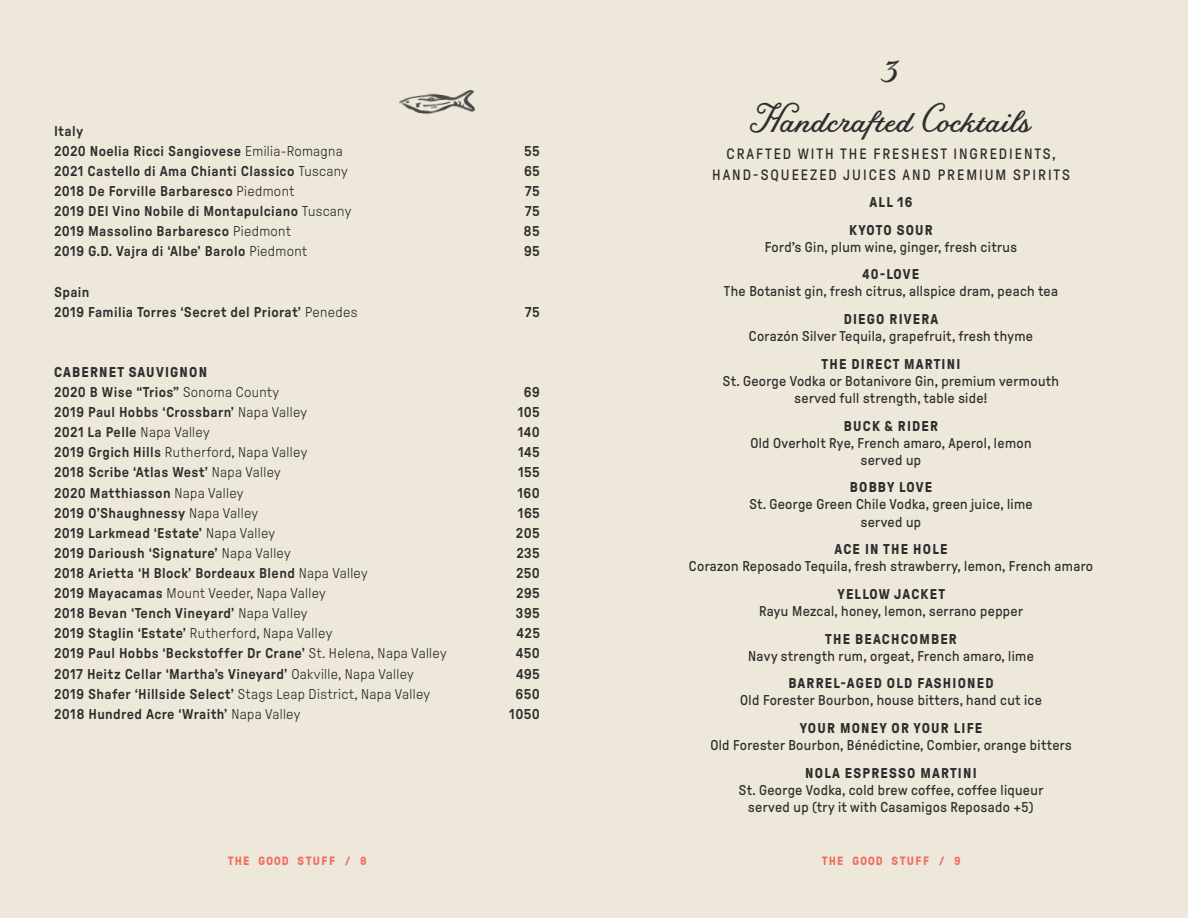
<style>
.page{position:relative;width:1188px;height:918px;background:#eee8da}
.page>*{position:absolute;margin:0;border:0;box-sizing:border-box;transform-origin:0 0}
.t1{font:42px "Tilda Petite";color:#2d2e2e}
.t2{font:30px "Numbers Bayside";color:#2d2e2e}
.t3{font:15px/21px "GT Pressura";letter-spacing:.13em;color:#2d2e2e;text-align:center}
.t4{font:500 14.25px/20.1px "GT Pressura";letter-spacing:.025em;color:#2d2e2e}
.t5{font:14.25px/17.1px "GT Pressura";letter-spacing:.025em;color:#2d2e2e;text-align:center}
.t6{font:700 14.25px/20.1px "GT Pressura";letter-spacing:.085em;color:#2d2e2e}
.t7{font:300 14.25px "GT Pressura";letter-spacing:.025em;color:#2d2e2e}
.t8{font:700 12px "GT Pressura Mono";letter-spacing:.1em;color:#f26a5e}
.s1{font-weight:300}
.s2{font-weight:500}
</style>
<div class="page">
<img style="left:358px;top:86px;width:131px;height:40px">
<p class="t4" style="left:54px;top:120px;width:290px">Italy<br>2020 Noelia Ricci Sangiovese <span class="s1">Emilia-Romagna</span></p>
<p class="t4" style="left:524px;top:141px;width:17px">55</p>
<p class="t4" style="left:54px;top:161px;width:295px">2021 Castello di Ama Chianti Classico <span class="s1">Tuscany</span></p>
<p class="t4" style="left:524px;top:161px;width:17px">65</p>
<p class="t4" style="left:54px;top:181px;width:242px">2018 De Forville Barbaresco <span class="s1">Piedmont</span></p>
<p class="t4" style="left:525px;top:181px;width:17px">75</p>
<p class="t4" style="left:54px;top:201px;width:299px">2019 DEI Vino Nobile di Montapulciano <span class="s1">Tuscany</span></p>
<p class="t4" style="left:525px;top:201px;width:17px">75</p>
<p class="t4" style="left:54px;top:221px;width:239px">2019 Massolino Barbaresco <span class="s1">Piedmont</span></p>
<p class="t4" style="left:524px;top:221px;width:18px">85</p>
<p class="t4" style="left:54px;top:241px;width:255px">2019 G.D. Vajra di ‘Albe’ Barolo <span class="s1">Piedmont</span></p>
<p class="t4" style="left:524px;top:241px;width:17px">95</p>
<p class="t4" style="left:54px;top:281px;width:305px">Spain<br>2019 Familia Torres ‘Secret del Priorat’ <span class="s1">Penedes</span></p>
<p class="t4" style="left:525px;top:301px;width:17px">75</p>
<p class="t6" style="left:54px;top:362px;width:227px">CABERNET SAUVIGNON<br><span class="s2">2020 B Wise “Trios”</span> <span class="s1">Sonoma County</span></p>
<p class="t4" style="left:524px;top:382px;width:18px">69</p>
<p class="t4" style="left:54px;top:402px;width:255px">2019 Paul Hobbs ‘Crossbarn’ <span class="s1">Napa Valley</span></p>
<p class="t4" style="left:518px;top:402px;width:24px">105</p>
<p class="t4" style="left:54px;top:422px;width:157px">2021 La Pelle <span class="s1">Napa Valley</span></p>
<p class="t4" style="left:518px;top:422px;width:24px">140</p>
<p class="t7" style="left:54px;top:445px;width:255px"><span class="s2">2019 Grgich Hills</span> Rutherford, Napa Valley</p>
<p class="t4" style="left:518px;top:442px;width:23px">145</p>
<p class="t4" style="left:54px;top:462px;width:228px">2018 Scribe ‘Atlas West’ <span class="s1">Napa Valley</span></p>
<p class="t4" style="left:518px;top:462px;width:23px">155</p>
<p class="t4" style="left:54px;top:482px;width:191px">2020 Matthiasson <span class="s1">Napa Valley</span></p>
<p class="t4" style="left:517px;top:482px;width:24px">160</p>
<p class="t4" style="left:54px;top:502px;width:206px">2019 O’Shaughnessy <span class="s1">Napa Valley</span></p>
<p class="t4" style="left:518px;top:502px;width:24px">165</p>
<p class="t4" style="left:54px;top:523px;width:223px">2019 Larkmead ‘Estate’ <span class="s1">Napa Valley</span></p>
<p class="t4" style="left:516px;top:523px;width:26px">205</p>
<p class="t4" style="left:54px;top:543px;width:238px">2019 Darioush ‘Signature’ <span class="s1">Napa Valley</span></p>
<p class="t4" style="left:516px;top:543px;width:25px">235</p>
<p class="t4" style="left:54px;top:563px;width:315px">2018 Arietta ‘H Block’ Bordeaux Blend <span class="s1">Napa Valley</span></p>
<p class="t4" style="left:516px;top:563px;width:26px">250</p>
<p class="t7" style="left:54px;top:586px;width:273px"><span class="s2">2019 Mayacamas</span> Mount Veeder, Napa Valley</p>
<p class="t4" style="left:516px;top:583px;width:26px">295</p>
<p class="t4" style="left:54px;top:603px;width:255px">2018 Bevan ‘Tench Vineyard’ <span class="s1">Napa Valley</span></p>
<p class="t4" style="left:516px;top:603px;width:26px">395</p>
<p class="t7" style="left:54px;top:626px;width:280px"><span class="s2">2019 Staglin ‘Estate’</span> Rutherford, Napa Valley</p>
<p class="t4" style="left:517px;top:623px;width:25px">425</p>
<p class="t4" style="left:54px;top:643px;width:394px">2019 Paul Hobbs ‘Beckstoffer Dr Crane’ <span class="s1">St. Helena, Napa Valley</span></p>
<p class="t4" style="left:516px;top:643px;width:26px">450</p>
<p class="t4" style="left:54px;top:663px;width:361px">2017 Heitz Cellar ‘Martha’s Vineyard’ <span class="s1">Oakville, Napa Valley</span></p>
<p class="t4" style="left:516px;top:663px;width:26px">495</p>
<p class="t7" style="left:54px;top:686px;width:378px"><span class="s2">2019 Shafer ‘Hillside Select’</span> Stags Leap District, Napa Valley</p>
<p class="t4" style="left:516px;top:683px;width:26px">650</p>
<p class="t4" style="left:54px;top:703px;width:248px">2018 Hundred Acre ‘Wraith’ <span class="s1">Napa Valley</span></p>
<p class="t4" style="left:509px;top:703px;width:32px">1050</p>
<p class="t8" style="left:227px;top:852px;width:141px">THE GOOD STUFF / 8</p>
<h2 class="t2" style="left:883px;top:55px;width:18px">3</h2>
<h1 class="t1" style="left:751px;top:92px;width:281px">Handcrafted Cocktails</h1>
<p class="t3" style="left:712px;top:143px;width:359px">CRAFTED WITH THE FRESHEST INGREDIENTS,<br>HAND-SQUEEZED JUICES AND PREMIUM SPIRITS</p>
<p class="t6" style="left:849px;top:189px;width:85px;line-height:27.6px;text-align:center">ALL 16<br>KYOTO SOUR</p>
<p class="t5" style="left:765px;top:238px;width:254px">Ford’s Gin, plum wine, ginger, fresh citrus</p>
<p class="t6" style="left:863px;top:265px;width:58px">40-LOVE</p>
<p class="t5" style="left:724px;top:283px;width:336px">The Botanist gin, fresh citrus, allspice dram, peach tea</p>
<p class="t6" style="left:844px;top:309px;width:96px">DIEGO RIVERA</p>
<p class="t5" style="left:749px;top:328px;width:286px">Corazón Silver Tequila, grapefruit, fresh thyme</p>
<p class="t6" style="left:822px;top:354px;width:140px">THE DIRECT MARTINI</p>
<p class="t5" style="left:723px;top:373px;width:338px">St. George Vodka or Botanivore Gin, premium vermouth served full strength, table side!</p>
<p class="t6" style="left:844px;top:416px;width:96px">BUCK &amp; RIDER</p>
<p class="t5" style="left:750px;top:434px;width:283px">Old Overholt Rye, French amaro, Aperol, lemon served up</p>
<p class="t6" style="left:850px;top:478px;width:84px">BOBBY LOVE</p>
<p class="t5" style="left:749px;top:496px;width:285px">St. George Green Chile Vodka, green juice, lime served up</p>
<p class="t6" style="left:835px;top:539px;width:114px">ACE IN THE HOLE</p>
<p class="t5" style="left:689px;top:558px;width:406px">Corazon Reposado Tequila, fresh strawberry, lemon, French amaro</p>
<p class="t6" style="left:837px;top:584px;width:109px">YELLOW JACKET</p>
<p class="t5" style="left:759px;top:603px;width:266px">Rayu Mezcal, honey, lemon, serrano pepper</p>
<p class="t6" style="left:825px;top:629px;width:133px">THE BEACHCOMBER</p>
<p class="t5" style="left:748px;top:647px;width:287px">Navy strength rum, orgeat, French amaro, lime</p>
<p class="t6" style="left:788px;top:673px;width:207px">BARREL-AGED OLD FASHIONED</p>
<p class="t5" style="left:740px;top:692px;width:303px">Old Forester Bourbon, house bitters, hand cut ice</p>
<p class="t6" style="left:800px;top:718px;width:184px">YOUR MONEY OR YOUR LIFE</p>
<p class="t5" style="left:710px;top:737px;width:363px">Old Forester Bourbon, Bénédictine, Combier, orange bitters</p>
<p class="t6" style="left:805px;top:763px;width:173px">NOLA ESPRESSO MARTINI</p>
<p class="t5" style="left:739px;top:781px;width:306px">St. George Vodka, cold brew coffee, coffee liqueur served up (try it with Casamigos Reposado +5)</p>
<p class="t8" style="left:821px;top:852px;width:141px">THE GOOD STUFF / 9</p>
</div>
